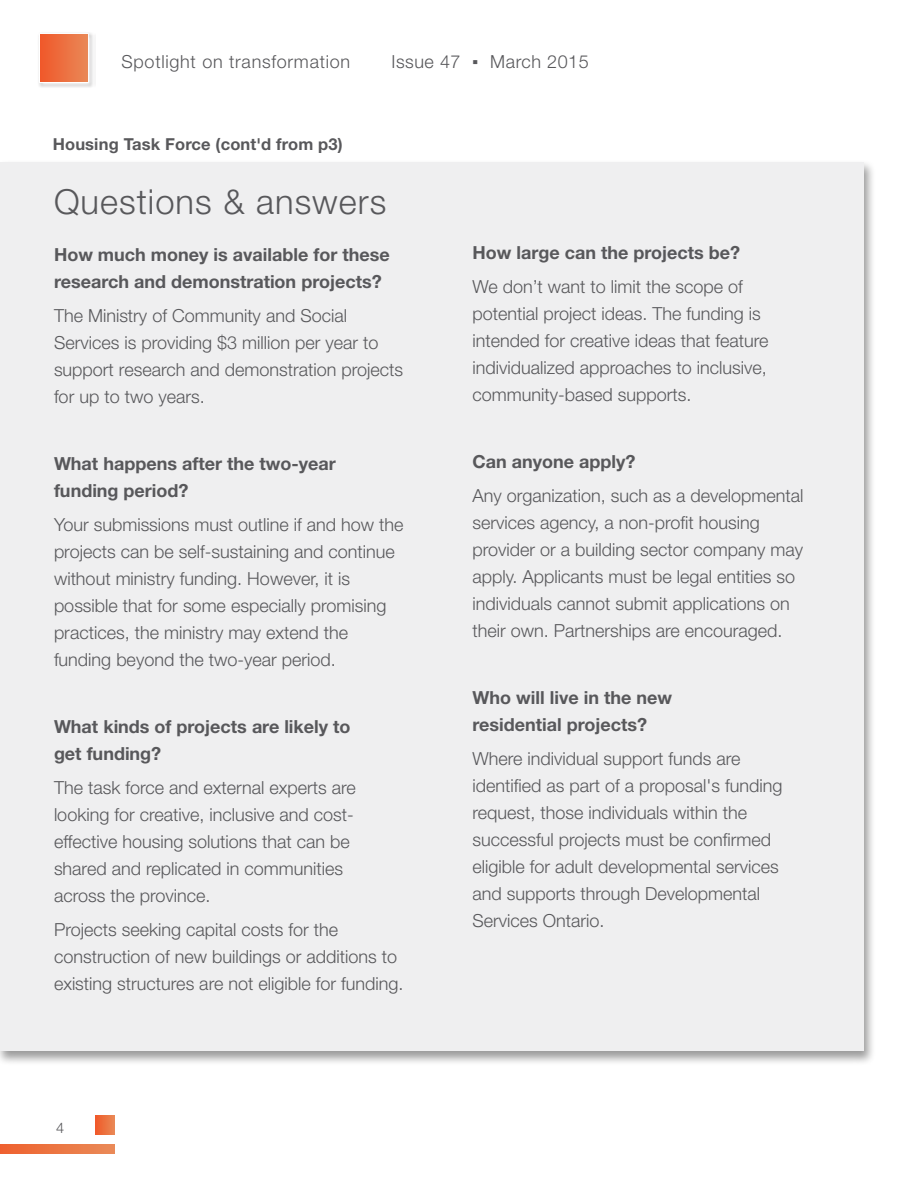
<style>
.page{position:relative;width:918px;height:1188px;background:#fff}
.page>*{position:absolute;margin:0;border:0;box-sizing:border-box;transform-origin:0 0}
.t1{font:300 34.5px "Helvetica Neue LT Std";letter-spacing:.03em;color:#58585b}
.t2{font:300 18px/27px "Helvetica Neue LT Std";color:#58585b}
.t3{font:700 18px/27px "Helvetica Neue LT Std";color:#58585b}
.t4{font:300 18px "Helvetica Neue LT Std";letter-spacing:.04em;color:#58585b}
.t5{font:300 18px "Helvetica Neue LT Std";letter-spacing:.03em;color:#58585b}
.t6{font:700 16.5px "Helvetica Neue LT Std";letter-spacing:.01em;color:#58585b}
.t7{font:300 14.55px "Helvetica Neue LT Std";color:#58585b}
.s1{font-family:"Verdana";font-weight:400}
</style>
<div class="page">
<img style="left:39px;top:33px;width:54px;height:54px">
<svg style="left:39px;top:33px;width:50px;height:50px"></svg>
<div style="left:40px;top:34px;width:48px;height:48px;background:linear-gradient(to right,#f0582a,#e98756)"></div>
<svg style="left:0;top:1145px;width:115px;height:9px"></svg>
<div style="left:95px;top:1115px;width:20px;height:19px;background:linear-gradient(to right,#f05928,#e98753)"></div>
<div style="left:0;top:160px;width:876px;height:905px;background:#000;opacity:.4"></div>
<div style="left:0;top:162px;width:864px;height:889px;background:#efeff0"></div>
<p class="t4" style="left:122px;top:51px;width:230px">Spotlight on transformation</p>
<p class="t5" style="left:392px;top:51px;width:199px">Issue 47 <span class="s1">▪</span> March 2015</p>
<p class="t6" style="left:53px;top:134px;width:292px">Housing Task Force (cont'd from p3)</p>
<h1 class="t1" style="left:54px;top:180px;width:334px">Questions &amp; answers</h1>
<p class="t3" style="left:54px;top:241px;width:337px">How much money is available for these research and demonstration projects?</p>
<p class="t2" style="left:54px;top:301px;width:351px">The Ministry of Community and Social Services is providing $3 million per year to support research and demonstration projects for up to two years.</p>
<p class="t3" style="left:54px;top:450px;width:283px">What happens after the two-year funding period?</p>
<p class="t2" style="left:54px;top:511px;width:351px">Your submissions must outline if and how the projects can be self-sustaining and continue without ministry funding. However, it is possible that for some especially promising practices, the ministry may extend the funding beyond the two-year period.</p>
<p class="t3" style="left:54px;top:713px;width:298px">What kinds of projects are likely to get funding?</p>
<p class="t2" style="left:54px;top:774px;width:303px">The task force and external experts are looking for creative, inclusive and cost&shy;effective housing solutions that can be shared and replicated in communities across the province.</p>
<p class="t2" style="left:54px;top:916px;width:351px">Projects seeking capital costs for the construction of new buildings or additions to existing structures are not eligible for funding.</p>
<p class="t7" style="left:56px;top:1119px;width:10px">4</p>
<p class="t3" style="left:472px;top:239px;width:269px">How large can the projects be?</p>
<p class="t2" style="left:472px;top:272px;width:298px">We don’t want to limit the scope of potential project ideas. The funding is intended for creative ideas that feature individualized approaches to inclusive, community-based supports.</p>
<p class="t3" style="left:472px;top:448px;width:165px">Can anyone apply?</p>
<p class="t2" style="left:472px;top:482px;width:333px">Any organization, such as a developmental services agency, a non-profit housing provider or a building sector company may apply. Applicants must be legal entities so individuals cannot submit applications on their own. Partnerships are encouraged.</p>
<p class="t3" style="left:472px;top:684px;width:201px">Who will live in the new residential projects?</p>
<p class="t2" style="left:472px;top:745px;width:312px">Where individual support funds are identified as part of a proposal's funding request, those individuals within the successful projects must be confirmed eligible for adult developmental services and supports through Developmental Services Ontario.</p>
</div>
